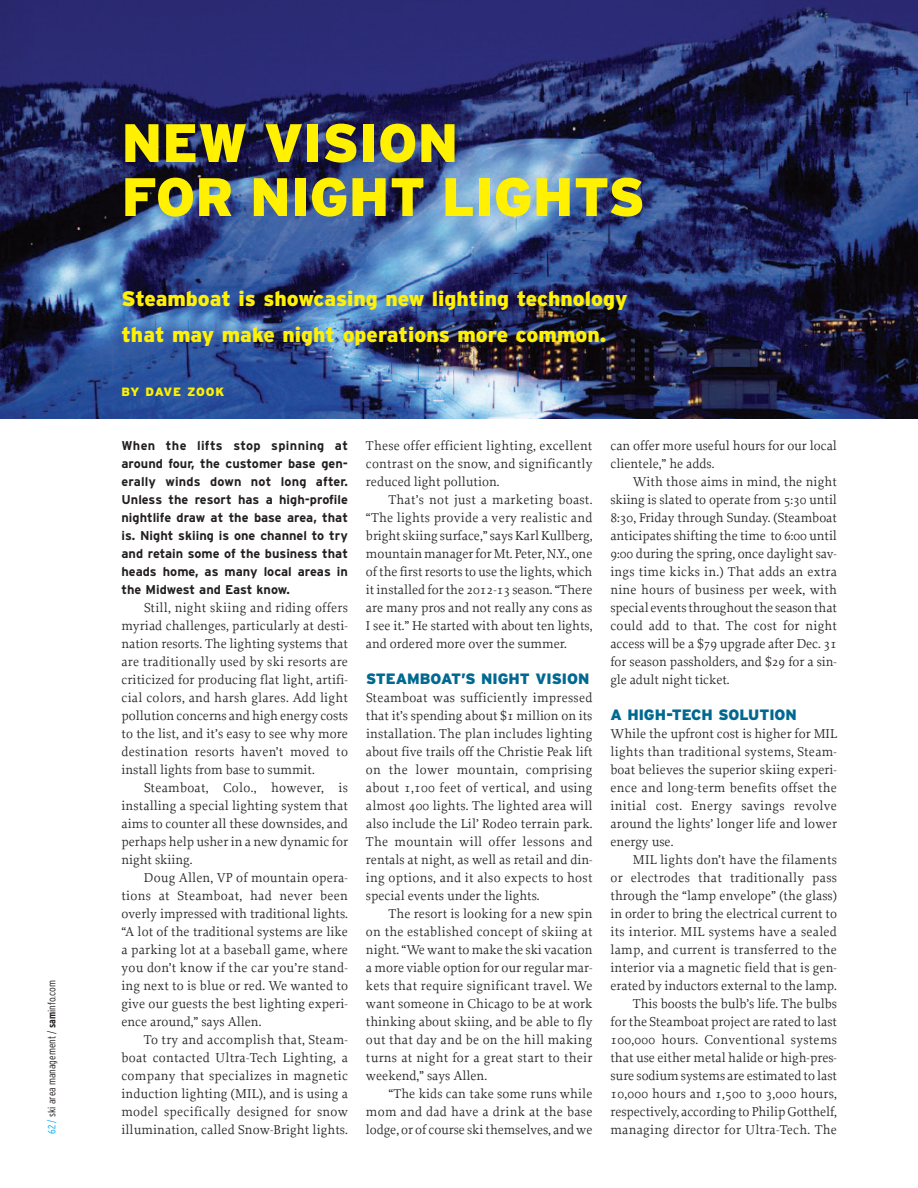
<style>
.page{position:relative;width:918px;height:1188px;background:#fff}
.page>*{position:absolute;margin:0;border:0;box-sizing:border-box;transform-origin:0 0}
.t1{font:900 54px/54px "Interstate";color:#fff101}
.t2{font:900 21px/36px "Interstate";color:#fff101}
.t3{font:900 15px "Interstate";color:#006991}
.t4{font:13.5px/18px "Proforma";color:#231f20;text-align:justify}
.t5{font:13.5px "Proforma";letter-spacing:.02em;color:#231f20}
.t6{font:700 12.75px/18px "Interstate";color:#231f20;text-align:justify}
.t7{font:900 12px "Interstate";letter-spacing:.04em;color:#fff101}
.t8{font:300 condensed 10.5px "Interstate";color:#231f20}
.s1{color:#00aeef}
.s2{font-weight:700}
</style>
<div class="page">
<img style="left:0;top:0;width:918px;height:419px">
<p class="t8" style="left:46px;top:1134px;width:155px;rotate:-90deg"><span class="s1">62 /</span> ski area management / <span class="s2">sam</span>info.com</p>
<h1 class="t1" style="left:122px;top:116px;width:525px">NEW VISION<br>FOR NIGHT LIGHTS</h1>
<h2 class="t2" style="left:121px;top:281px;width:507px">Steamboat is showcasing new lighting technology that may make night operations more common.</h2>
<p class="t7" style="left:122px;top:385px;width:104px">BY DAVE ZOOK</p>
<p class="t6" style="left:121px;top:437px;width:228px">When the lifts stop spinning at around four, the customer base gen&shy;erally winds down not long after.<br>Unless the resort has a high-profile nightlife draw at the base area, that is. Night skiing is one channel to try and retain some of the business that heads home, as many local areas in the Midwest and East know.</p>
<p class="t4" style="left:122px;top:598px;width:228px;text-indent:22px">Still, night skiing and riding offers myriad challenges, particularly at desti&shy;nation resorts. The lighting systems that are traditionally used by ski resorts are criticized for producing flat light, artifi&shy;cial colors, and harsh glares. Add light pollution concerns and high energy costs to the list, and it’s easy to see why more destination resorts haven’t moved to install lights from base to summit.</p>
<p class="t4" style="left:121px;top:778px;width:228px;text-indent:23px">Steamboat, Colo., however, is installing a special lighting system that aims to counter all these downsides, and perhaps help usher in a new dynamic for night skiing.</p>
<p class="t4" style="left:121px;top:868px;width:228px;text-indent:23px">Doug Allen, VP of mountain opera&shy;tions at Steamboat, had never been overly impressed with traditional lights. “A lot of the traditional systems are like a parking lot at a baseball game, where you don’t know if the car you’re stand&shy;ing next to is blue or red. We wanted to give our guests the best lighting experi&shy;ence around,” says Allen.</p>
<p class="t4" style="left:121px;top:1030px;width:228px;text-indent:23px">To try and accomplish that, Steam&shy;boat contacted Ultra-Tech Lighting, a company that specializes in magnetic induction lighting (MIL), and is using a model specifically designed for snow illumination, called Snow-Bright lights.</p>
<p class="t4" style="left:366px;top:436px;width:228px">These offer efficient lighting, excellent contrast on the snow, and significantly reduced light pollution.</p>
<p class="t4" style="left:366px;top:490px;width:228px;text-indent:23px">That’s not just a marketing boast. “The lights provide a very realistic and bright skiing surface,” says Karl Kullberg, mountain manager for Mt. Peter, N.Y., one of the first resorts to use the lights, which it installed for the 2012-13 season. “There are many pros and not really any cons as I see it.” He started with about ten lights, and ordered more over the summer.</p>
<p class="t3" style="left:366px;top:670px;width:225px">STEAMBOAT’S NIGHT VISION</p>
<p class="t4" style="left:366px;top:688px;width:228px">Steamboat was sufficiently impressed that it’s spending about $1 million on its installation. The plan includes lighting about five trails off the Christie Peak lift on the lower mountain, comprising about 1,100 feet of vertical, and using almost 400 lights. The lighted area will also include the Lil’ Rodeo terrain park.<br>The mountain will offer lessons and rentals at night, as well as retail and din&shy;ing options, and it also expects to host special events under the lights.</p>
<p class="t4" style="left:366px;top:904px;width:228px;text-indent:23px">The resort is looking for a new spin on the established concept of skiing at night. “We want to make the ski vacation a more viable option for our regular mar&shy;kets that require significant travel. We want someone in Chicago to be at work thinking about skiing, and be able to fly out that day and be on the hill making turns at night for a great start to their weekend,” says Allen.</p>
<p class="t4" style="left:366px;top:1084px;width:228px;text-indent:23px">“The kids can take some runs while mom and dad have a drink at the base lodge, or of course ski themselves, and we</p>
<p class="t4" style="left:610px;top:436px;width:228px">can offer more useful hours for our local clientele,” he adds.</p>
<p class="t4" style="left:610px;top:472px;width:228px;text-indent:23px">With those aims in mind, the night skiing is slated to operate from 5:30 until 8:30, Friday through Sunday. (Steamboat anticipates shifting the time to 6:00 until 9:00 during the spring, once daylight sav&shy;ings time kicks in.) That adds an extra nine hours of business per week, with special eventsthroughoutthe season that could add to that. The cost for night access will be a $79 upgrade after Dec. 31 for season passholders, and $29 for a sin&shy;gle adult night ticket.</p>
<p class="t3" style="left:610px;top:706px;width:188px">A HIGH-TECH SOLUTION</p>
<p class="t4" style="left:610px;top:724px;width:228px">While the upfront cost is higher for MIL lights than traditional systems, Steam&shy;boat believes the superior skiing experi&shy;ence and long-term benefits offset the initial cost. Energy savings revolve around the lights’ longer life and lower energy use.</p>
<p class="t4" style="left:610px;top:850px;width:228px;text-align:right">MIL lights don’t have the filaments<br>or electrodes that traditionally pass through the “lamp envelope” (the glass) in order to bring the electrical current to its interior. MIL systems have a sealed lamp, and current is transferred to the interior via a magnetic field that is gen&shy;erated by inductors external to the lamp.<br>This boosts the bulb’s life. The bulbs<br>for the Steamboat project are rated to last 100,000 hours. Conventional systems that use either metal halide or high-pres&shy;sure sodium systems are estimated to last 10,000 hours and 1,500 to 3,000 hours, respectively, according to Philip Gotthelf,</p>
<p class="t5" style="left:610px;top:1121px;width:228px">managing director for Ultra-Tech. The</p>
</div>
